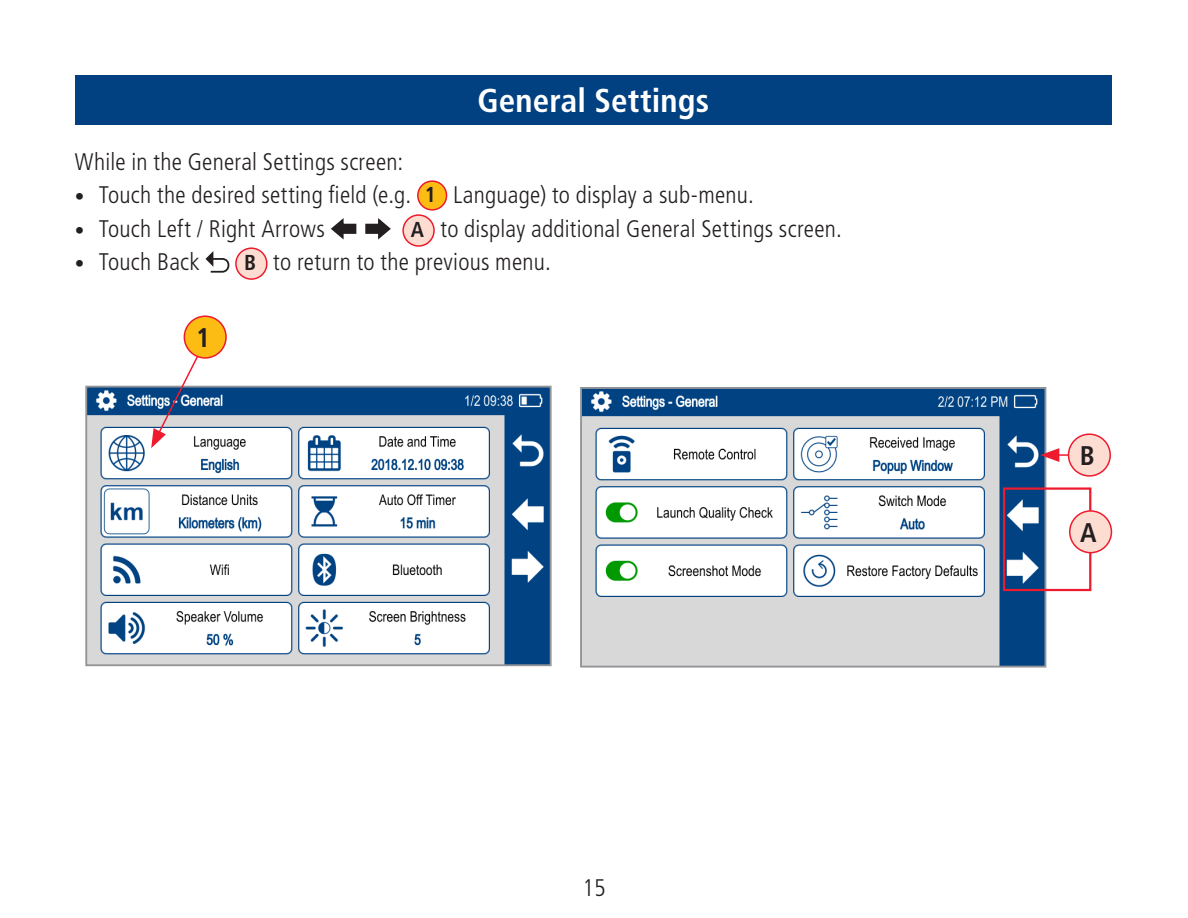
<style>
.page{position:relative;width:1188px;height:918px;background:#fff}
.page>*{position:absolute;margin:0;border:0;box-sizing:border-box;transform-origin:0 0}
.QRG_Title_White{font:700 condensed 33px "Frutiger LT Std";letter-spacing:.005em;color:#fff}
.QRG_Callout_CIRCLE{font:700 condensed 27px "Frutiger LT Std";color:#231f20}
.QRG_Body{font:300 condensed 24px "Frutiger LT Std";letter-spacing:.01em;color:#231f20}
.QRG_Callout_CIRCLE_i{font:700 condensed 21.6px "Frutiger LT Std";color:#231f20}
.s1{font-size:19.2px}
</style>
<div class="page">
<div style="left:75px;top:75px;width:1037px;height:50px;background:#014081"></div>
<div style="left:418px;top:181px;width:29px;height:29px;background:#fdbc13;border-radius:50%"></div>
<div style="left:417px;top:180px;width:30px;height:31px;border:2px solid #ee1a2e;border-radius:50%"></div>
<svg style="left:331px;top:218px;width:26px;height:22px"></svg>
<svg style="left:365px;top:218px;width:26px;height:22px"></svg>
<div style="left:403px;top:215px;width:31px;height:31px;background:#fdddd1;border-radius:50%"></div>
<div style="left:402px;top:214px;width:33px;height:33px;border:2px solid #ee1a2e;border-radius:50%"></div>
<svg style="left:205px;top:251px;width:25px;height:22px"></svg>
<div style="left:236px;top:248px;width:31px;height:31px;background:#fdddd1;border-radius:50%"></div>
<div style="left:235px;top:247px;width:33px;height:33px;border:2px solid #ee1a2e;border-radius:50%"></div>
<img style="left:88px;top:389px;width:461px;height:274px">
<div style="left:85px;top:386px;width:467px;height:280px;border:2px solid #939598"></div>
<img style="left:583px;top:390px;width:460px;height:275px">
<div style="left:580px;top:387px;width:466px;height:281px;border:2px solid #939598"></div>
<svg style="left:151px;top:333px;width:59px;height:115px"></svg>
<div style="left:184px;top:316px;width:42px;height:42px;background:#fdbc13;border-radius:50%"></div>
<div style="left:184px;top:315px;width:43px;height:44px;border:2px solid #ee1a2e;border-radius:50%"></div>
<div style="left:1003px;top:487px;width:88px;height:104px;border:2px solid #ee1a2e"></div>
<div style="left:1070px;top:511px;width:41px;height:42px;background:#fdddd1;border-radius:50%"></div>
<div style="left:1069px;top:510px;width:43px;height:43px;border:2px solid #ee1a2e;border-radius:50%"></div>
<hr style="left:1055px;top:454px;width:27px;height:2px;background:#ee1a2e">
<svg style="left:1040px;top:448px;width:19px;height:14px"></svg>
<div style="left:1069px;top:434px;width:41px;height:42px;background:#fdddd1;border-radius:50%"></div>
<div style="left:1068px;top:433px;width:43px;height:44px;border:2px solid #ee1a2e;border-radius:50%"></div>
<p class="QRG_Title_White" style="left:477px;top:81px;width:233px">General Settings</p>
<p class="QRG_Body" style="left:75px;top:148px;width:330px">While in the General Settings screen:</p>
<p class="QRG_Body" style="left:75px;top:181px;width:334px"><span class="s1">•</span> Touch the desired setting field (e.g.</p>
<p class="QRG_Callout_CIRCLE_i" style="left:425px;top:182px;width:13px">1</p>
<p class="QRG_Body" style="left:453px;top:181px;width:298px">Language) to display a sub-menu.</p>
<p class="QRG_Body" style="left:75px;top:215px;width:252px"><span class="s1">•</span> Touch Left / Right Arrows</p>
<p class="QRG_Callout_CIRCLE_i" style="left:411px;top:217px;width:15px">A</p>
<p class="QRG_Body" style="left:441px;top:215px;width:399px">to display additional General Settings screen.</p>
<p class="QRG_Body" style="left:75px;top:248px;width:126px"><span class="s1">•</span> Touch Back</p>
<p class="QRG_Callout_CIRCLE_i" style="left:244px;top:250px;width:14px">B</p>
<p class="QRG_Body" style="left:273px;top:248px;width:275px">to return to the previous menu.</p>
<p class="QRG_Callout_CIRCLE" style="left:196px;top:322px;width:16px">1</p>
<p class="QRG_Body" style="left:582px;top:874px;width:25px">15</p>
<p class="QRG_Callout_CIRCLE" style="left:1080px;top:440px;width:17px">B</p>
<p class="QRG_Callout_CIRCLE" style="left:1080px;top:517px;width:18px">A</p>
</div>
